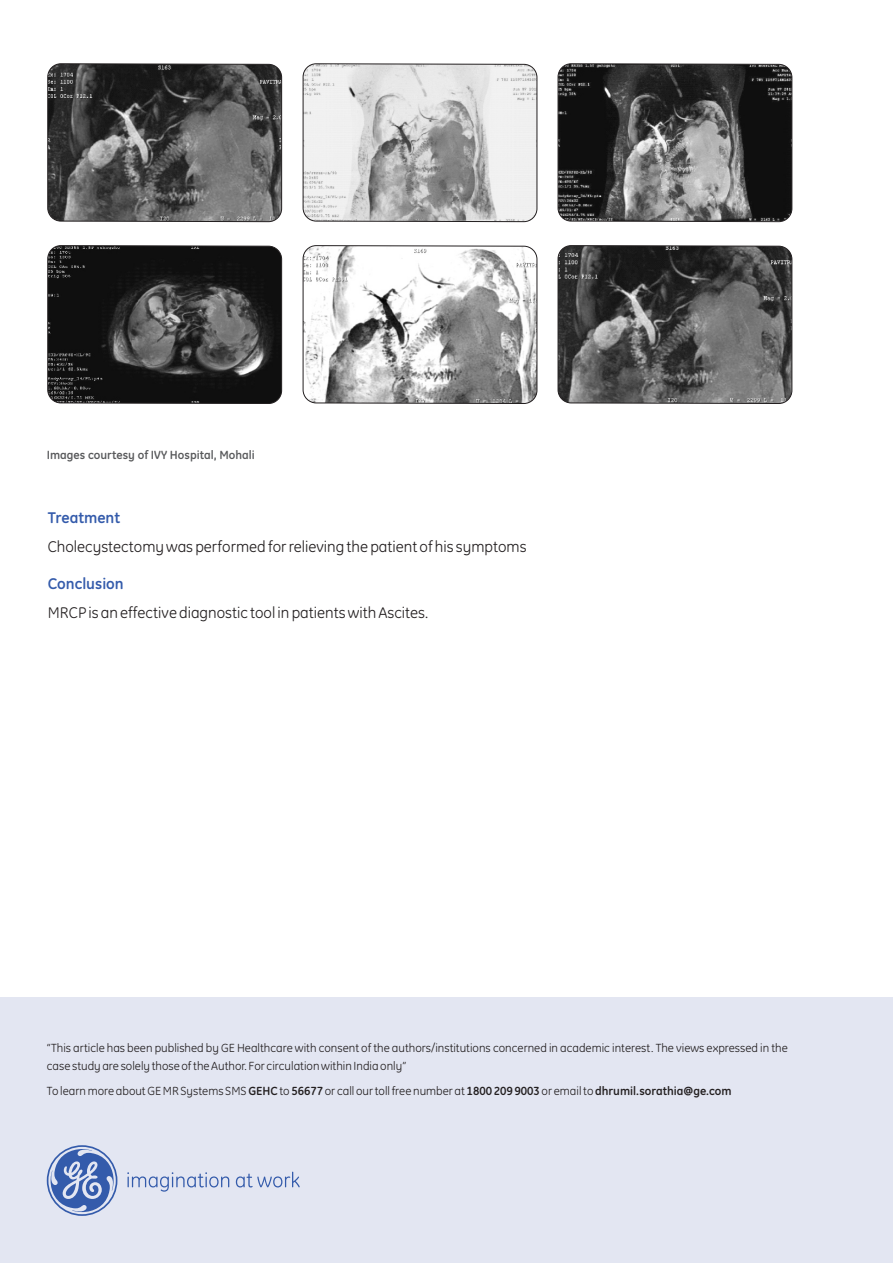
<style>
.page{position:relative;width:893px;height:1263px;background:#fff}
.page>*{position:absolute;margin:0;border:0;box-sizing:border-box;transform-origin:0 0}
.t1{font:15.75px "GE Inspira";color:#231f20}
.t2{font:700 15.75px "GE Inspira";color:#345bab}
.t3{font:12px/18.3px "GE Inspira";color:#231f20}
.t4{font:700 12px "GE Inspira";color:#58595b}
.s1{font-weight:700}
</style>
<div class="page">
<svg style="left:47px;top:63px;width:235px;height:159px;background:#535353"></svg>
<svg style="left:302px;top:63px;width:236px;height:159px"></svg>
<svg style="left:557px;top:63px;width:236px;height:159px;background:#4a4a4a"></svg>
<svg style="left:47px;top:245px;width:235px;height:159px;background:#2d2c2c"></svg>
<svg style="left:302px;top:245px;width:236px;height:159px"></svg>
<svg style="left:557px;top:245px;width:236px;height:159px;background:#545454"></svg>
<div style="left:0;top:998px;width:893px;height:265px;background:#e3e6f2"></div>
<svg style="left:127px;top:1172px;width:102px;height:20px"></svg>
<svg style="left:236px;top:1172px;width:64px;height:15px"></svg>
<svg style="left:47px;top:1145px;width:70px;height:71px"></svg>
<p class="t4" style="left:47px;top:450px;width:209px">Images courtesy of IVY Hospital, Mohali</p>
<h1 class="t2" style="left:48px;top:511px;width:74px">Treatment</h1>
<h1 class="t1" style="left:48px;top:540px;width:480px">Cholecystectomy was performed for relieving the patient of his symptoms</h1>
<h1 class="t2" style="left:48px;top:577px;width:78px">Conclusion</h1>
<h1 class="t1" style="left:48px;top:606px;width:382px">MRCP is an effective diagnostic tool in patients with Ascites.</h1>
<p class="t3" style="left:47px;top:1039px;width:743px">“This article has been published by GE Healthcare with consent of the authors/institutions concerned in academic interest. The views expressed in the case study are solely those of the Author. For circulation within India only”</p>
<p class="t3" style="left:47px;top:1083px;width:686px">To learn more about GE MR Systems SMS <span class="s1">GEHC</span>to <span class="s1">56677</span> or call our toll free number at <span class="s1">1800 209 9003</span> or email to <span class="s1">dhrumil.sorathia@ge.com</span></p>
</div>
